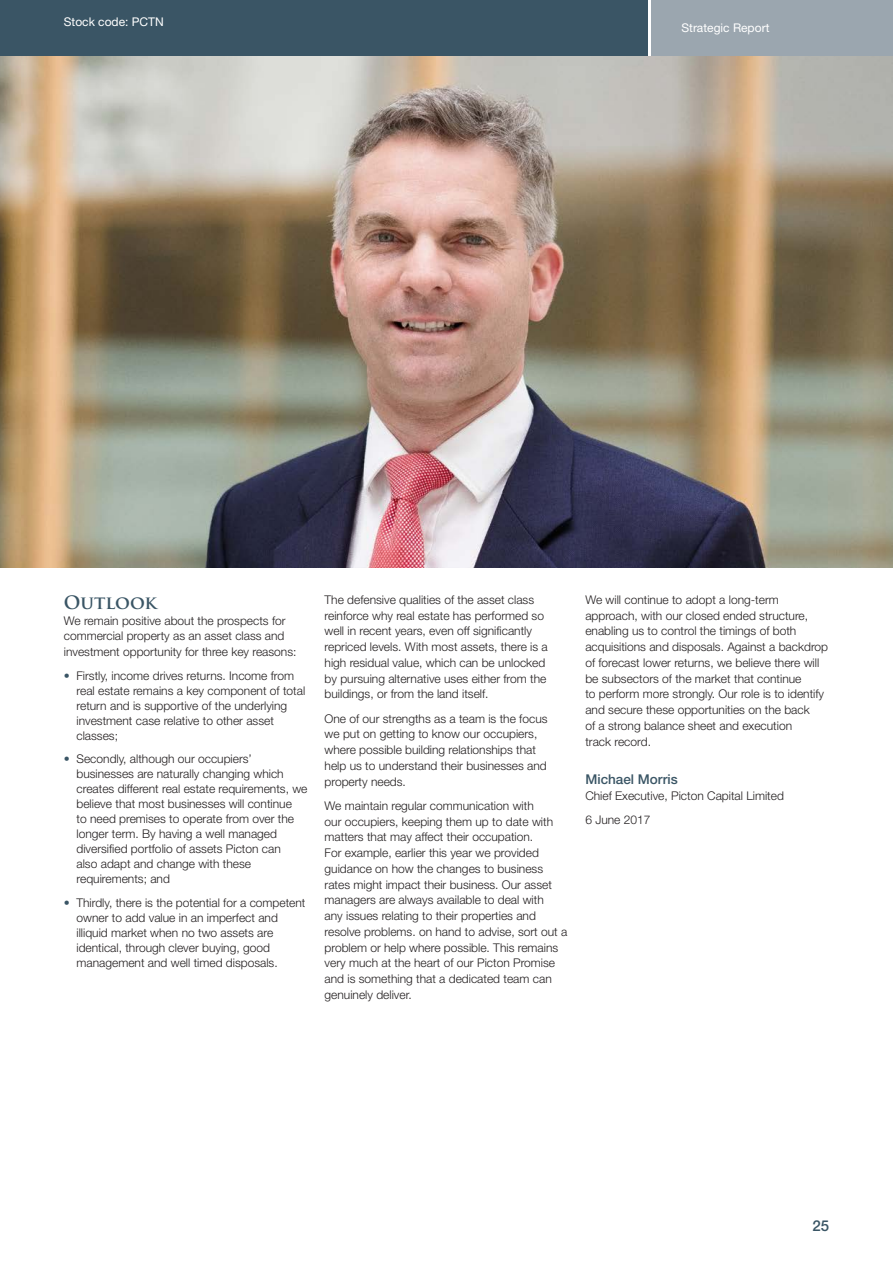
<style>
.page{position:relative;width:893px;height:1263px;background:#fff}
.page>*{position:absolute;margin:0;border:0;box-sizing:border-box;transform-origin:0 0}
.headingLevelTwo{font:700 18px "Trajan Pro";color:#3a5565}
.t1{font:500 15px "Helvetica Neue LT Std";color:#3a5565}
.t2{font:500 13.5px "Helvetica Neue LT Std";color:#3a5565}
.Body{font:300 12px/15.8px "Helvetica Neue LT Std";color:#231f20}
.t3{font:12px "Helvetica Neue LT Std";color:#fff}
.s1{color:#3a5565}
</style>
<div class="page">
<img style="left:0;top:56px;width:893px;height:512px">
<div style="left:0;top:0;width:648px;height:55px;background:#3a5565"></div>
<div style="left:651px;top:0;width:242px;height:55px;background:#9ba6af"></div>
<p class="t3" style="left:64px;top:14px;width:102px">Stock code: PCTN</p>
<p class="t3" style="left:681px;top:20px;width:89px">Strategic Report</p>
<p class="headingLevelTwo" style="left:64px;top:591px;width:94px">OUTLOOK</p>
<p class="Body" style="left:64px;top:612px;width:234px">We remain positive about the prospects for commercial property as an asset class and investment opportunity for three key reasons:</p>
<p class="Body" style="left:77px;top:668px;width:230px;line-height:15px;text-indent:-13px"><span class="s1">•</span> Firstly, income drives returns. Income from real estate remains a key component of total return and is supportive of the underlying investment case relative to other asset classes;</p>
<p class="Body" style="left:77px;top:751px;width:232px;line-height:15px;text-indent:-13px"><span class="s1">•</span> Secondly, although our occupiers’ businesses are naturally changing which creates different real estate requirements, we believe that most businesses will continue<br>to need premises to operate from over the longer term. By having a well managed diversified portfolio of assets Picton can<br>also adapt and change with these requirements; and</p>
<p class="Body" style="left:77px;top:895px;width:230px;line-height:15px;text-indent:-13px"><span class="s1">•</span> Thirdly, there is the potential for a competent owner to add value in an imperfect and illiquid market when no two assets are identical, through clever buying, good management and well timed disposals.</p>
<p class="Body" style="left:325px;top:591px;width:225px">The defensive qualities of the asset class reinforce why real estate has performed so well in recent years, even off significantly repriced levels. With most assets, there is a high residual value, which can be unlocked by pursuing alternative uses either from the buildings, or from the land itself.</p>
<p class="Body" style="left:325px;top:710px;width:224px">One of our strengths as a team is the focus we put on getting to know our occupiers, where possible building relationships that help us to understand their businesses and property needs.</p>
<p class="Body" style="left:325px;top:797px;width:244px">We maintain regular communication with<br>our occupiers, keeping them up to date with matters that may affect their occupation.<br>For example, earlier this year we provided guidance on how the changes to business rates might impact their business. Our asset managers are always available to deal with<br>any issues relating to their properties and resolve problems. on hand to advise, sort out a problem or help where possible. This remains very much at the heart of our Picton Promise and is something that a dedicated team can genuinely deliver.</p>
<p class="Body" style="left:585px;top:591px;width:244px">We will continue to adopt a long-term approach, with our closed ended structure, enabling us to control the timings of both acquisitions and disposals. Against a backdrop of forecast lower returns, we believe there will be subsectors of the market that continue<br>to perform more strongly. Our role is to identify and secure these opportunities on the back<br>of a strong balance sheet and execution<br>track record.</p>
<p class="t2" style="left:585px;top:771px;width:94px">Michael Morris</p>
<p class="Body" style="left:585px;top:783px;width:200px;line-height:24.3px">Chief Executive, Picton Capital Limited<br>6 June 2017</p>
<p class="t1" style="left:812px;top:1217px;width:18px">25</p>
</div>
